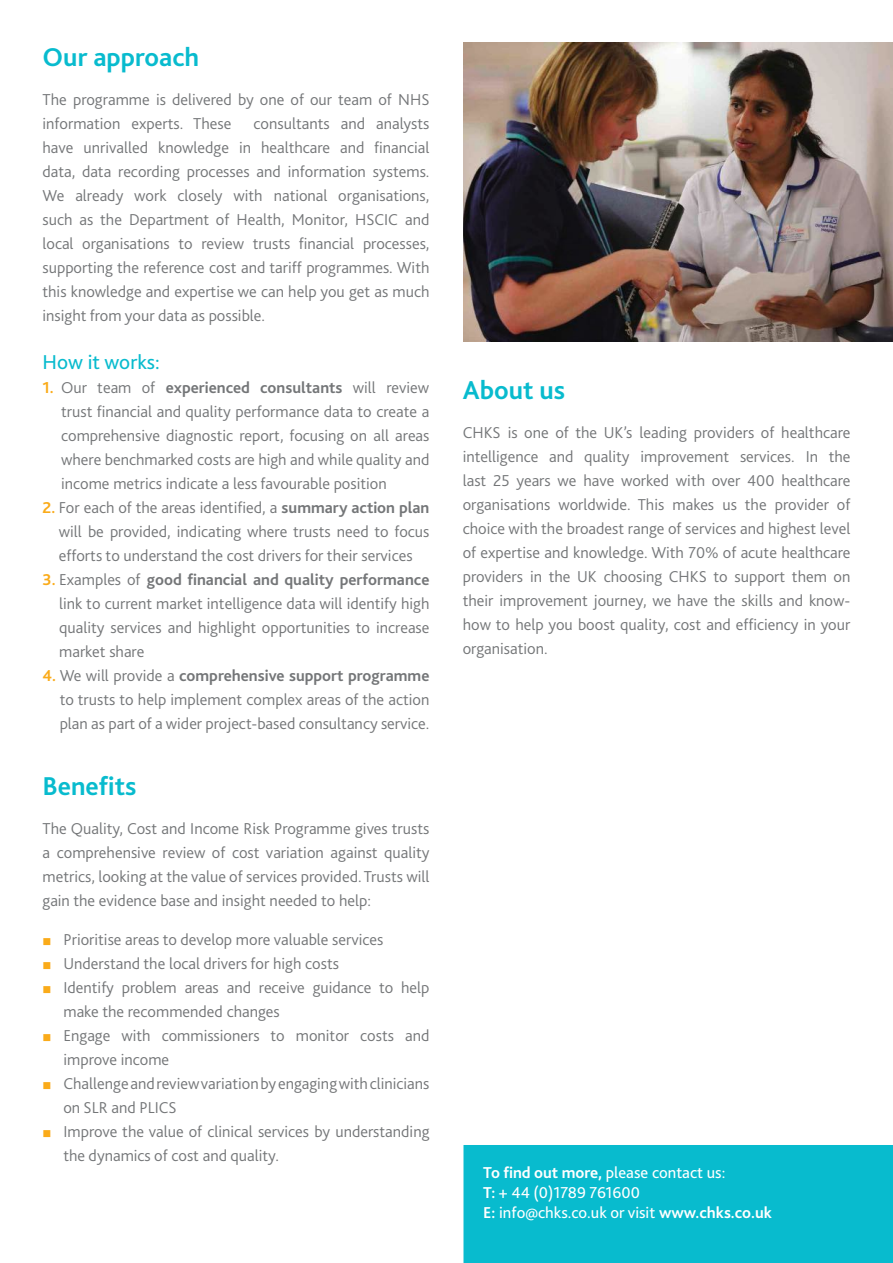
<style>
.page{position:relative;width:893px;height:1263px;background:#fff}
.page>*{position:absolute;margin:0;border:0;box-sizing:border-box;transform-origin:0 0}
.t1{font:700 27px "Bliss 2";color:#08bbce}
.t2{font:21px "Bliss 2";color:#08bbce}
.t3{font:300 16.5px/24px "Bliss 2";color:#747678;text-align:justify}
.t4{font:16.5px/19.8px "Bliss 2";color:#fff}
.s1{font-weight:700;color:#faab1a}
.s2{font-weight:700}
</style>
<div class="page">
<div style="left:463px;top:1145px;width:429px;height:118px;background:#08bbce"></div>
<img style="left:463px;top:43px;width:429px;height:299px">
<h1 class="t1" style="left:43px;top:40px;width:158px">Our approach</h1>
<p class="t3" style="left:43px;top:87px;width:388px">The programme is delivered by one of our team of NHS information experts. These</p>
<p class="t3" style="left:43px;top:111px;width:388px;text-indent:211px">consultants and analysts have unrivalled knowledge in healthcare and financial data, data recording processes and information systems.<br>We already work closely with national organisations, such as the Department of Health, Monitor, HSCIC and local organisations to review trusts financial processes, supporting the reference cost and tariff programmes. With this knowledge and expertise we can help you get as much insight from your data as possible.</p>
<p class="t2" style="left:43px;top:349px;width:119px">How it works:</p>
<p class="t3" style="left:61px;top:375px;width:370px;text-indent:-19px"><span class="s1">1.</span> Our team of <span class="s2">experienced consultants</span> will review trust financial and quality performance data to create a comprehensive diagnostic report, focusing on all areas where benchmarked costs are high and while quality and income metrics indicate a less favourable position</p>
<p class="t3" style="left:59px;top:495px;width:372px;text-indent:-16px"><span class="s1">2.</span> For each of the areas identified, a <span class="s2">summary action plan </span>will be provided, indicating where trusts need to focus efforts to understand the cost drivers for their services</p>
<p class="t3" style="left:59px;top:567px;width:372px;text-indent:-17px"><span class="s1">3.</span> Examples of <span class="s2">good financial and quality performance </span>link to current market intelligence data will identify high quality services and highlight opportunities to increase market share</p>
<p class="t3" style="left:60px;top:663px;width:371px;text-indent:-17px"><span class="s1">4.</span> We will provide a <span class="s2">comprehensive support programme </span>to trusts to help implement complex areas of the action plan as part of a wider project-based consultancy service.</p>
<h1 class="t1" style="left:43px;top:769px;width:95px">Benefits</h1>
<p class="t3" style="left:43px;top:816px;width:388px">The Quality, Cost and Income Risk Programme gives trusts a comprehensive review of cost variation against quality metrics, looking at the value of services provided. Trusts will gain the evidence base and insight needed to help:</p>
<p class="t3" style="left:63px;top:927px;width:368px;text-align:left">Prioritise areas to develop more valuable services Understand the local drivers for high costs<br>Identify problem areas and receive guidance to help make the recommended changes<br>Engage with commissioners to monitor costs and improve income<br>Challenge and review variation by engaging with clinicians on SLR and PLICS<br>Improve the value of clinical services by understanding the dynamics of cost and quality.</p>
<h1 class="t1" style="left:463px;top:373px;width:104px">About us</h1>
<p class="t3" style="left:463px;top:420px;width:389px">CHKS is one of the UK’s leading providers of healthcare intelligence and quality improvement services. In the last 25 years we have worked with over 400 healthcare organisations worldwide. This makes us the provider of choice with the broadest range of services and highest level of expertise and knowledge. With 70% of acute healthcare providers in the UK choosing CHKS to support them on their improvement journey, we have the skills and know&shy;how to help you boost quality, cost and efficiency in your organisation.</p>
<p class="t4" style="left:483px;top:1162px;width:290px"><span class="s2">To find out more,</span> please contact us:<br><span class="s2">T:</span> + 44 (0)1789 761600<br><span class="s2">E:</span> info@chks.co.uk or visit <span class="s2">www.chks.co.uk</span></p>
</div>
